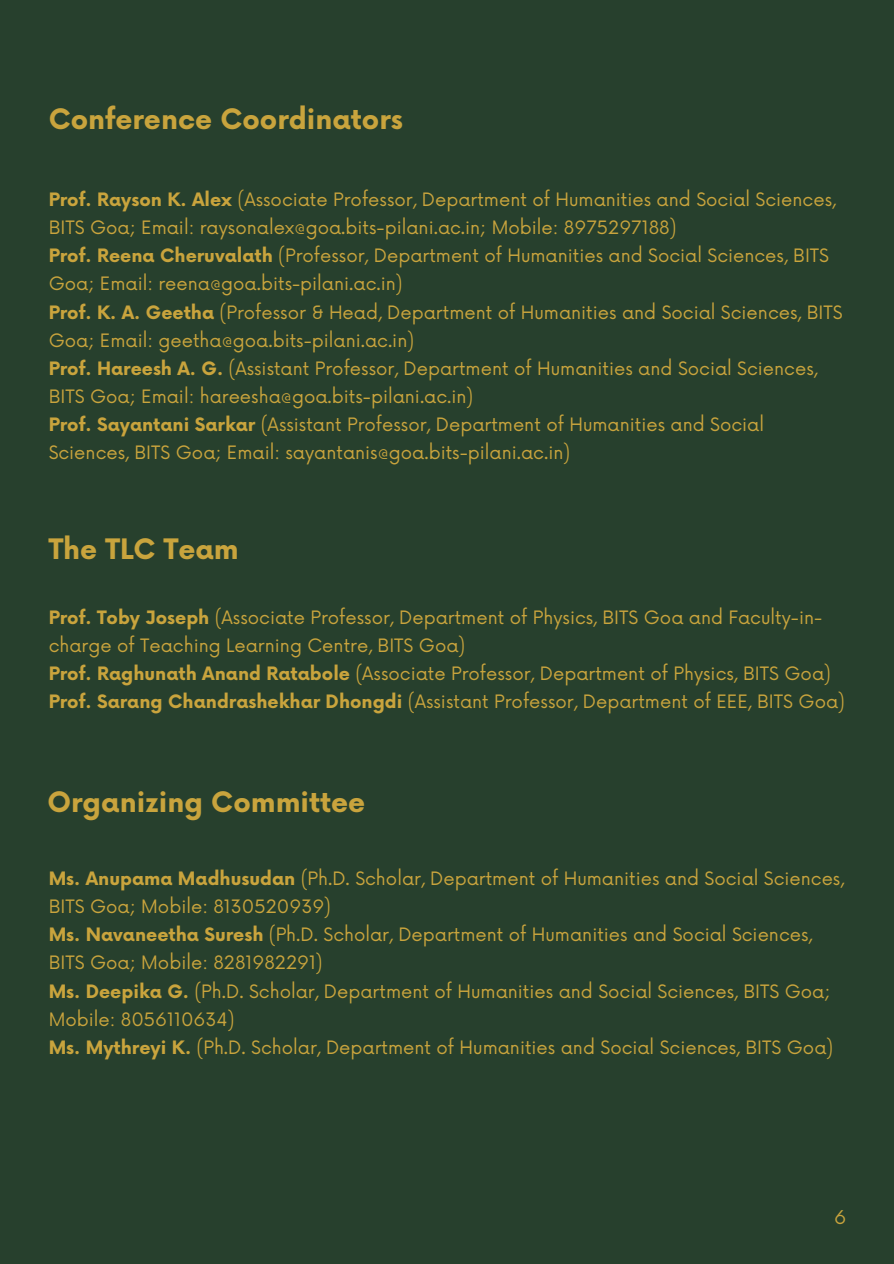
<style>
.page{position:relative;width:894px;height:1264px;background:#fff}
.page>*{position:absolute;margin:0;border:0;box-sizing:border-box;transform-origin:0 0}
.t1{font:700 27.45px "Now";color:#c9a43d}
.t2{font:18.45px "Now";color:#c9a43d}
.t3{font:18px/28.2px "Now";color:#c9a43d}
.s1{font-weight:700}
</style>
<div class="page">
<div style="left:0;top:0;width:893px;height:1263px;background:#27402d"></div>
<h1 class="t1" style="left:49px;top:104px;width:355px">Conference Coordinators</h1>
<p class="t3" style="left:49px;top:186px;width:788px"><span class="s1">Prof. Rayson K. Alex</span> (Associate Professor, Department of Humanities and Social Sciences,<br>BITS Goa; Email: raysonalex@goa.bits-pilani.ac.in; Mobile: 8975297188)</p>
<p class="t3" style="left:49px;top:242px;width:781px"><span class="s1">Prof. Reena Cheruvalath</span> (Professor, Department of Humanities and Social Sciences, BITS<br>Goa; Email: reena@goa.bits-pilani.ac.in)</p>
<p class="t3" style="left:49px;top:299px;width:795px"><span class="s1">Prof. K. A. Geetha</span> (Professor &amp; Head, Department of Humanities and Social Sciences, BITS<br>Goa; Email: geetha@goa.bits-pilani.ac.in)</p>
<h1 class="t3" style="left:49px;top:355px;width:770px"><span class="s1">Prof. Hareesh A. G.</span> (Assistant Professor, Department of Humanities and Social Sciences,<br>BITS Goa; Email: hareesha@goa.bits-pilani.ac.in)</h1>
<p class="t3" style="left:49px;top:411px;width:716px"><span class="s1">Prof. Sayantani Sarkar</span> (Assistant Professor, Department of Humanities and Social<br>Sciences, BITS Goa; Email: sayantanis@goa.bits-pilani.ac.in)</p>
<p class="t1" style="left:49px;top:534px;width:192px">The TLC Team</p>
<p class="t3" style="left:49px;top:604px;width:774px"><span class="s1">Prof. Toby Joseph</span> (Associate Professor, Department of Physics, BITS Goa and Faculty-in&shy;charge of Teaching Learning Centre, BITS Goa)</p>
<p class="t3" style="left:49px;top:660px;width:783px"><span class="s1">Prof. Raghunath Anand Ratabole</span> (Associate Professor, Department of Physics, BITS Goa)</p>
<h1 class="t3" style="left:49px;top:688px;width:797px"><span class="s1">Prof. Sarang Chandrashekhar Dhongdi</span> (Assistant Professor, Department of EEE, BITS Goa)</h1>
<p class="t1" style="left:47px;top:787px;width:319px">Organizing Committee</p>
<p class="t3" style="left:49px;top:865px;width:796px"><span class="s1">Ms. Anupama Madhusudan</span> (Ph.D. Scholar, Department of Humanities and Social Sciences,<br>BITS Goa; Mobile: 8130520939)</p>
<p class="t3" style="left:49px;top:921px;width:765px"><span class="s1">Ms. Navaneetha Suresh</span> (Ph.D. Scholar, Department of Humanities and Social Sciences,<br>BITS Goa; Mobile: 8281982291)</p>
<p class="t3" style="left:49px;top:977px;width:783px"><span class="s1">Ms. Deepika G.</span> (Ph.D. Scholar, Department of Humanities and Social Sciences, BITS Goa;<br>Mobile: 8056110634)</p>
<p class="t3" style="left:49px;top:1034px;width:785px"><span class="s1">Ms. Mythreyi K.</span> (Ph.D. Scholar, Department of Humanities and Social Sciences, BITS Goa)</p>
<p class="t2" style="left:834px;top:1207px;width:14px">6</p>
</div>
